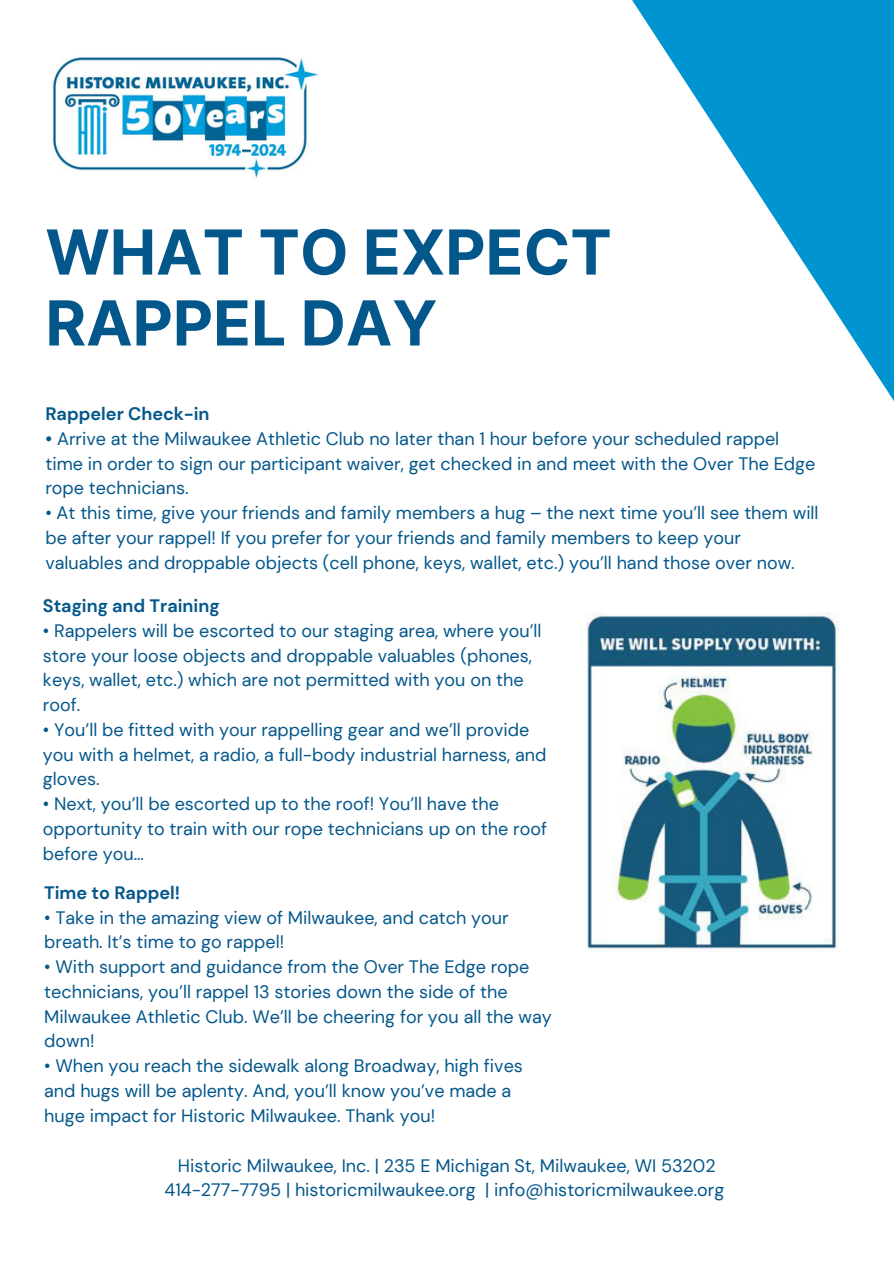
<style>
.page{position:relative;width:894px;height:1264px;background:#fff}
.page>*{position:absolute;margin:0;border:0;box-sizing:border-box;transform-origin:0 0}
.t1{font:700 62.1px/70.8px "Inter";color:#04578b}
.t2{font:18px/24.8px "DM Sans";color:#04578b}
.t3{font:700 18px "DM Sans";color:#04578b}
.s1{font-weight:700}
</style>
<div class="page">
<svg style="left:632px;top:0;width:261px;height:400px"></svg>
<img style="left:52px;top:56px;width:266px;height:122px">
<img style="left:585px;top:612px;width:253px;height:340px">
<h1 class="t1" style="left:45px;top:218px;width:567px">WHAT TO EXPECT<br>RAPPEL DAY</h1>
<p class="t3" style="left:45px;top:402px;width:165px">Rappeler Check-in</p>
<p class="t2" style="left:45px;top:426px;width:771px"><span class="s1">•</span> Arrive at the Milwaukee Athletic Club no later than 1 hour before your scheduled rappel time in order to sign our participant waiver, get checked in and meet with the Over The Edge rope technicians.</p>
<p class="t2" style="left:45px;top:500px;width:774px">• At this time, give your friends and family members a hug – the next time you’ll see them will be after your rappel! If you prefer for your friends and family members to keep your valuables and droppable objects (cell phone, keys, wallet, etc.) you’ll hand those over now.</p>
<p class="t3" style="left:43px;top:594px;width:178px">Staging and Training</p>
<p class="t2" style="left:43px;top:618px;width:500px">• Rappelers will be escorted to our staging area, where you’ll store your loose objects and droppable valuables (phones, keys, wallet, etc.) which are not permitted with you on the roof.</p>
<p class="t2" style="left:43px;top:717px;width:504px">• You’ll be fitted with your rappelling gear and we’ll provide you with a helmet, a radio, a full-body industrial harness, and gloves.</p>
<p class="t2" style="left:43px;top:791px;width:505px">• Next, you’ll be escorted up to the roof! You’ll have the opportunity to train with our rope technicians up on the roof before you…</p>
<p class="t3" style="left:44px;top:881px;width:137px">Time to Rappel!</p>
<p class="t2" style="left:44px;top:904px;width:466px">• Take in the amazing view of Milwaukee, and catch your breath. It’s time to go rappel!</p>
<p class="t2" style="left:44px;top:954px;width:509px">• With support and guidance from the Over The Edge rope technicians, you’ll rappel 13 stories down the side of the Milwaukee Athletic Club. We’ll be cheering for you all the way down!</p>
<p class="t2" style="left:44px;top:1053px;width:480px">• When you reach the sidewalk along Broadway, high fives and hugs will be aplenty. And, you’ll know you’ve made a huge impact for Historic Milwaukee. Thank you!</p>
<p class="t2" style="left:164px;top:1152px;width:561px;text-align:center">Historic Milwaukee, Inc. | 235 E Michigan St, Milwaukee, WI 53202<br>414-277-7795 | historicmilwaukee.org | info@historicmilwaukee.org</p>
</div>
